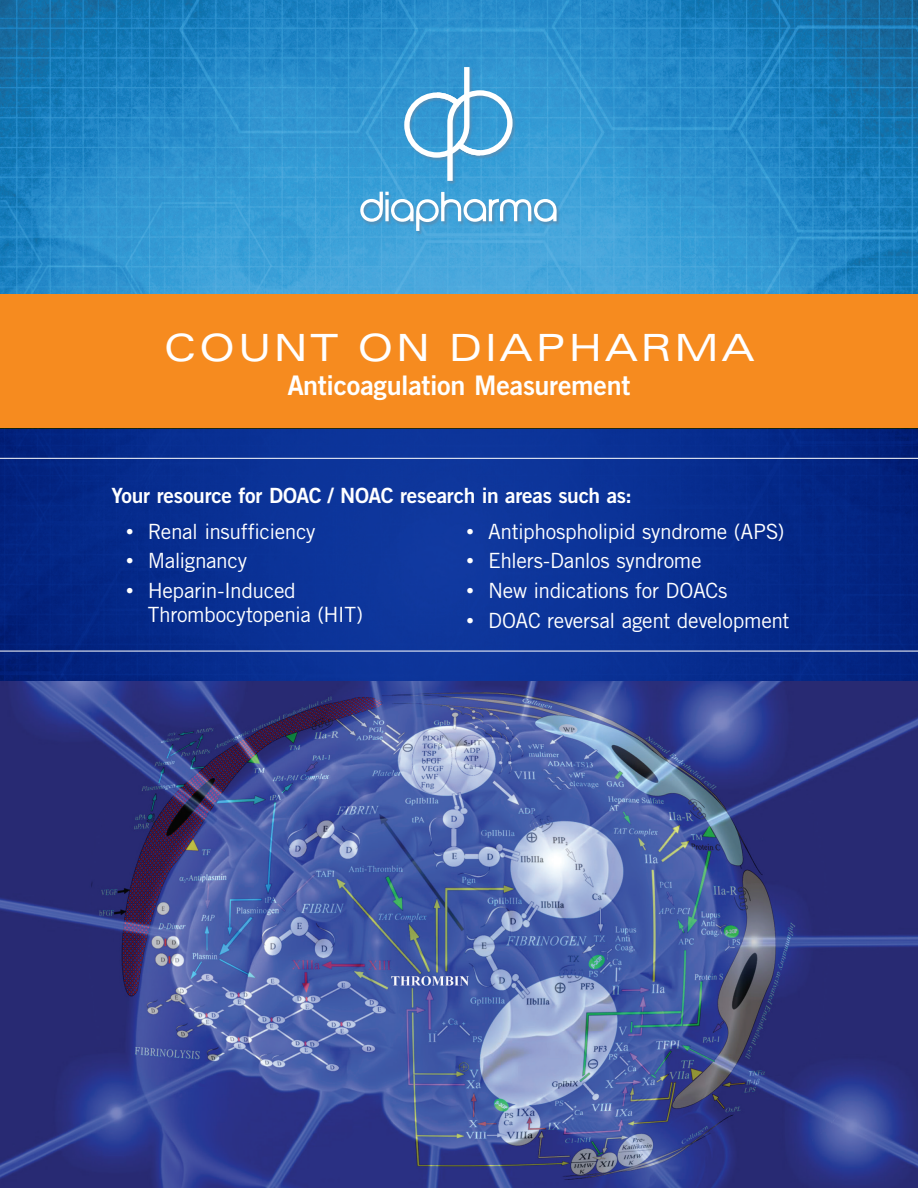
<style>
.page{position:relative;width:918px;height:1188px;background:#fff}
.page>*{position:absolute;margin:0;border:0;box-sizing:border-box;transform-origin:0 0}
.t1{font:expanded 37.5px "Univers";letter-spacing:.075em;color:#fff}
.t2{font:27px "Trade Gothic LT Std Bd 2";letter-spacing:-.015em;color:#fff}
.t3{font:21px/24px "Trade Gothic LT Std";letter-spacing:-.02em;color:#fff}
.t4{font:21px "Trade Gothic LT Std Bd 2";letter-spacing:-.015em;color:#fff}
.s1{font-family:"Gotham"}
</style>
<div class="page">
<img style="left:0;top:0;width:918px;height:294px">
<div style="left:360px;top:67px;width:201px;height:168px;background:#568eb5;opacity:.85"></div>
<svg style="left:360px;top:192px;width:197px;height:39px"></svg>
<svg style="left:404px;top:67px;width:109px;height:114px"></svg>
<div style="left:0;top:294px;width:918px;height:135px;background:#f68b1f"></div>
<img style="left:0;top:681px;width:918px;height:507px">
<svg style="left:0;top:429px;width:918px;height:252px;fill:#082f92"></svg>
<hr style="left:0;top:458px;width:918px;height:1px;background:#fff">
<hr style="left:0;top:651px;width:918px;height:1px;background:#fff">
<p class="t1" style="left:163px;top:326px;width:593px">COUNT ON DIAPHARMA</p>
<p class="t2" style="left:288px;top:368px;width:344px">Anticoagulation Measurement</p>
<p class="t4" style="left:111px;top:482px;width:522px">Your resource for DOAC / NOAC research in areas such as:</p>
<p class="t3" style="left:125px;top:519px;width:192px"><span class="s1">•</span> Renal insufficiency</p>
<p class="t3" style="left:125px;top:548px;width:124px"><span class="s1">•</span> Malignancy</p>
<p class="t3" style="left:148px;top:578px;width:217px;text-indent:-23px"><span class="s1">•</span> Heparin-Induced<br>Thrombocytopenia (HIT)</p>
<p class="t3" style="left:465px;top:519px;width:321px"><span class="s1">•</span> Antiphospholipid syndrome (APS)</p>
<p class="t3" style="left:465px;top:548px;width:238px"><span class="s1">•</span> Ehlers-Danlos syndrome</p>
<p class="t3" style="left:465px;top:578px;width:264px"><span class="s1">•</span> New indications for DOACs</p>
<p class="t3" style="left:465px;top:608px;width:326px"><span class="s1">•</span> DOAC reversal agent development</p>
</div>
